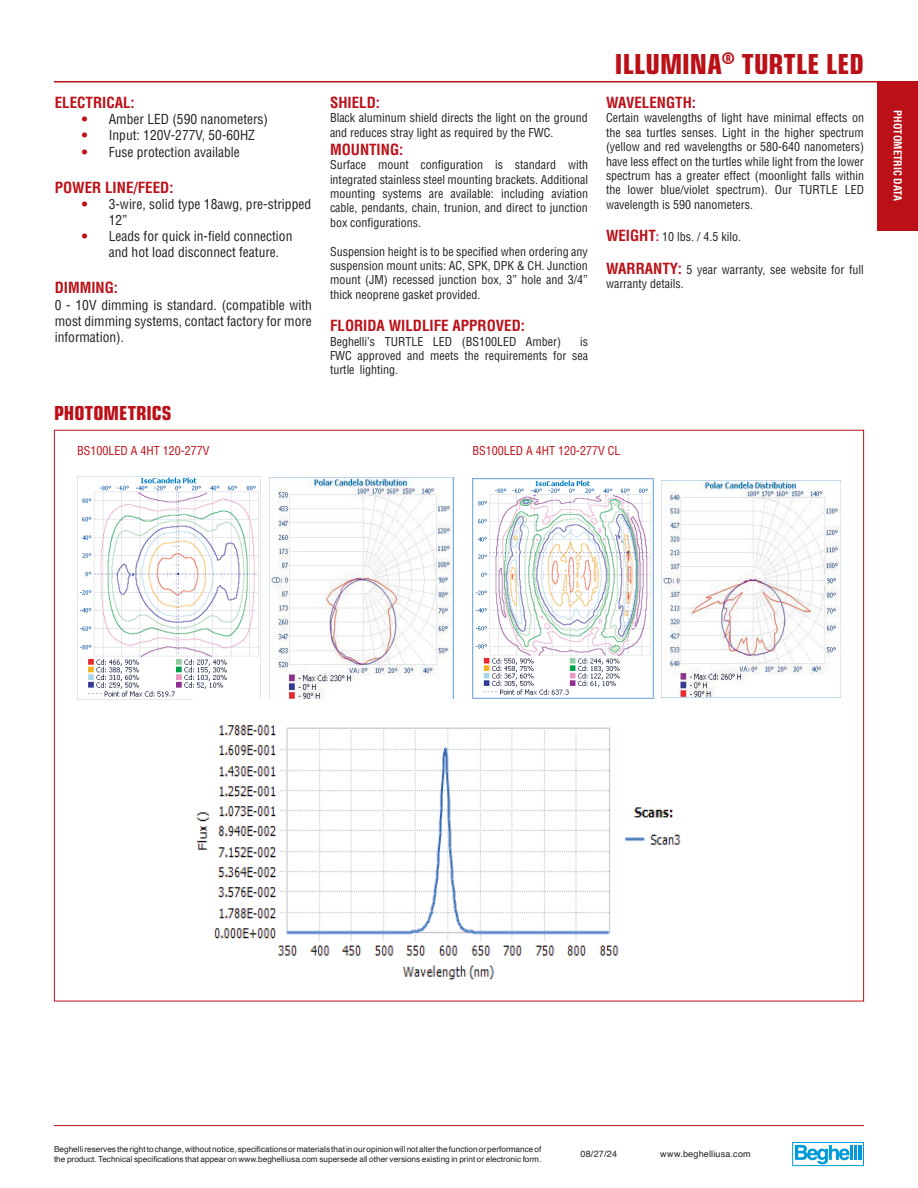
<style>
.page{position:relative;width:918px;height:1188px;background:#fff}
.page>*{position:absolute;margin:0;border:0;box-sizing:border-box;transform-origin:0 0}
.t1{font:30px "Eurostile Con Hea";color:#bb1018}
.t2{font:21px "Eurostile Con Hea";letter-spacing:.005em;color:#bb1018}
.Body_Text{font:700 condensed 15px "Helvetica LT Std";color:#bb1018}
.Paragraph_Style_1{font:700 condensed 15px "Helvetica LT Std";color:#bb1018}
.Body_Text-2{font:condensed 13.5px/16.2px "Helvetica LT Std";color:#231f20}
.Body_Text-3{font:condensed 12px/14.4px "Helvetica LT Std";color:#231f20;text-align:justify}
.t3{font:condensed 12px "Helvetica LT Std";color:#bb1018}
.t4{font:700 condensed 10.65px "Helvetica LT Std";color:#fff}
.t5{font:9px "Helvetica";letter-spacing:.025em;color:#231f20}
.t6{font:8.25px/9.9px "Helvetica";color:#231f20}
.s1{font-weight:700;color:#bb1018}
.s2{font-weight:700;font-size:15px;color:#bb1018}
</style>
<div class="page">
<hr style="left:54px;top:81px;width:862px;height:1px;background:#bb1018">
<div style="left:877px;top:81px;width:41px;height:149px;background:#bb1018"></div>
<hr style="left:54px;top:1125px;width:810px;height:1px;background:#bb1018">
<img style="left:77px;top:476px;width:184px;height:223px">
<img style="left:270px;top:477px;width:183px;height:222px">
<img style="left:196px;top:725px;width:485px;height:255px">
<img style="left:473px;top:478px;width:180px;height:220px">
<img style="left:661px;top:480px;width:180px;height:217px">
<svg style="left:792px;top:1142px;width:72px;height:24px"></svg>
<p class="Body_Text" style="left:55px;top:93px;width:82px">ELECTRICAL:</p>
<p class="Body_Text-2" style="left:82px;top:111px;width:188px"><span class="s1">•</span> Amber LED (590 nanometers)</p>
<p class="Body_Text-2" style="left:82px;top:127px;width:175px"><span class="s1">•</span> Input: 120V-277V, 50-60HZ</p>
<p class="Body_Text-2" style="left:82px;top:143px;width:160px"><span class="s1">•</span> Fuse protection available</p>
<p class="Body_Text" style="left:55px;top:178px;width:120px">POWER LINE/FEED:</p>
<p class="Body_Text-2" style="left:109px;top:196px;width:204px;text-indent:-27px"><span class="s1">•</span> 3-wire, solid type 18awg, pre-stripped<br>12”</p>
<p class="Body_Text-2" style="left:109px;top:228px;width:185px;text-indent:-27px"><span class="s1">•</span> Leads for quick in-field connection and hot load disconnect feature.</p>
<p class="Paragraph_Style_1" style="left:55px;top:279px;width:65px">DIMMING:</p>
<p class="Body_Text-2" style="left:55px;top:296px;width:259px;text-align:justify">0 - 10V dimming is standard. (compatible with most dimming systems, contact factory for more information).</p>
<p class="Body_Text" style="left:330px;top:93px;width:52px">SHIELD:</p>
<p class="Body_Text-3" style="left:330px;top:111px;width:259px">Black aluminum shield directs the light on the ground and reduces stray light as required by the FWC.</p>
<p class="Body_Text" style="left:330px;top:140px;width:75px">MOUNTING:</p>
<p class="Body_Text-3" style="left:330px;top:158px;width:260px">Surface mount configuration is standard with integrated stainless steel mounting brackets. Additional mounting systems are available: including aviation cable, pendants, chain, trunion, and direct to junction box configurations.</p>
<p class="Body_Text-3" style="left:330px;top:244px;width:259px">Suspension height is to be specified when ordering any suspension mount units: AC, SPK, DPK &amp; CH. Junction mount (JM) recessed junction box, 3” hole and 3/4” thick neoprene gasket provided.</p>
<p class="Body_Text" style="left:330px;top:316px;width:197px">FLORIDA WILDLIFE APPROVED:</p>
<p class="Body_Text-3" style="left:330px;top:334px;width:233px">Beghelli’s TURTLE LED (BS100LED Amber)</p>
<p class="Body_Text-3" style="left:330px;top:334px;width:260px;text-indent:250px">is FWC approved and meets the requirements for sea turtle lighting.</p>
<p class="t1" style="left:615px;top:42px;width:251px">ILLUMINA<sup>®</sup> TURTLE LED</p>
<p class="Paragraph_Style_1" style="left:606px;top:93px;width:92px">WAVELENGTH:</p>
<p class="Body_Text-3" style="left:606px;top:111px;width:260px">Certain wavelengths of light have minimal effects on the sea turtles senses. Light in the higher spectrum (yellow and red wavelengths or 580-640 nanometers) have less effect on the turtles while light from the lower spectrum has a greater effect (moonlight falls within the lower blue/violet spectrum). Our TURTLE LED wavelength is 590 nanometers.</p>
<p class="Body_Text-3" style="left:606px;top:230px;width:137px"><span class="s2">WEIGHT</span><span class="s1">:</span> 10 lbs. / 4.5 kilo.</p>
<p class="Body_Text-3" style="left:606px;top:262px;width:259px"><span class="s2">WARRANTY:</span> 5 year warranty, see website for full warranty details.</p>
<p class="t2" style="left:54px;top:398px;width:119px">PHOTOMETRICS</p>
<p class="t3" style="left:77px;top:444px;width:134px">BS100LED A 4HT 120-277V</p>
<p class="t3" style="left:473px;top:444px;width:150px">BS100LED A 4HT 120-277V CL</p>
<p class="t4" style="left:904px;top:110px;width:92px;rotate:90deg">PHOTOMETRIC DATA</p>
<p class="t6" style="left:54px;top:1144px;width:489px">Beghelli reserves the right to change, without notice, specifications or materials that in our opinion will not alter the function or performance of the product. Technical specifications that appear on www.beghelliusa.com supersede all other versions existing in print or electronic form.</p>
<p class="t5" style="left:581px;top:1147px;width:38px">08/27/24</p>
<p class="t5" style="left:660px;top:1147px;width:92px">www.beghelliusa.com</p>
</div>
